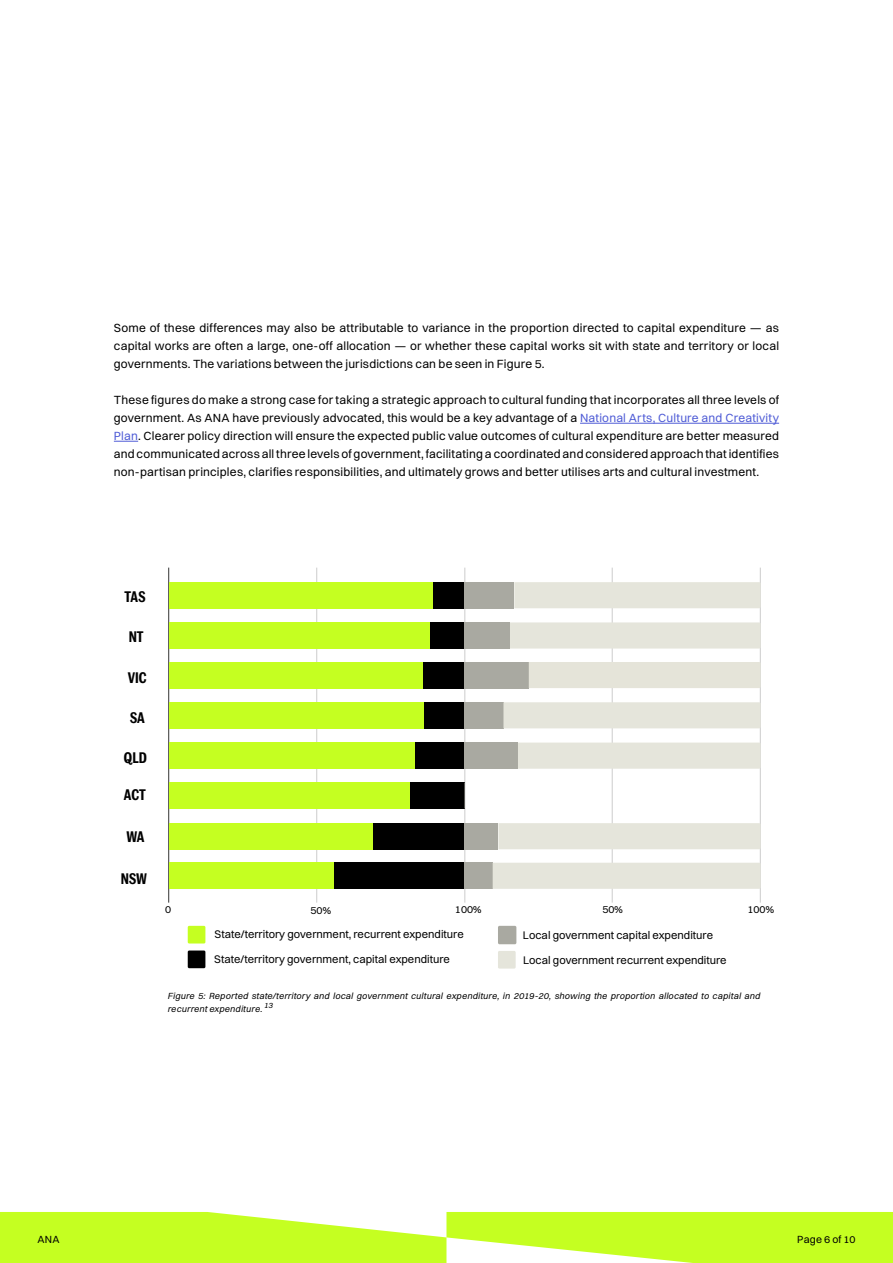
<style>
.page{position:relative;width:893px;height:1263px;background:#fff}
.page>*{position:absolute;margin:0;border:0;box-sizing:border-box;transform-origin:0 0}
.t1{font:600 14.85px "Marr Sans Cond";color:#000}
.t2{font:12px/18px "Switzer";letter-spacing:.015em;color:#000;text-align:justify}
.t3{font:11.25px "Switzer";color:#000}
.t4{font:10.5px "Switzer";color:#000}
.t5{font:italic 9px/13.5px "Switzer";letter-spacing:.02em;color:#000}
.t6{font:italic 7.8px "Switzer";color:#000}
.s1{color:#4f5cd6}
</style>
<div class="page">
<svg style="left:0;top:1212px;width:892px;height:51px;background:#ccff3f"></svg>
<hr style="left:580px;top:423px;width:199px;height:1px;background:#4f5cd6">
<svg style="left:114px;top:441px;width:24px;height:1px"></svg>
<hr style="left:168px;top:568px;width:1px;height:335px;background:#333">
<hr style="left:316px;top:568px;width:1px;height:335px;background:#ccc">
<hr style="left:464px;top:568px;width:1px;height:335px;background:#ccc">
<hr style="left:612px;top:568px;width:1px;height:335px;background:#ccc">
<hr style="left:760px;top:568px;width:1px;height:335px;background:#ccc">
<div style="left:169px;top:863px;width:165px;height:26px;background:#c5ff21"></div>
<div style="left:169px;top:823px;width:204px;height:26px;background:#c5ff21"></div>
<div style="left:169px;top:783px;width:241px;height:26px;background:#c5ff21"></div>
<div style="left:169px;top:742px;width:246px;height:27px;background:#c5ff21"></div>
<div style="left:169px;top:702px;width:255px;height:26px;background:#c5ff21"></div>
<div style="left:169px;top:662px;width:254px;height:26px;background:#c5ff21"></div>
<div style="left:169px;top:622px;width:261px;height:26px;background:#c5ff21"></div>
<div style="left:169px;top:582px;width:264px;height:26px;background:#c5ff21"></div>
<div style="left:334px;top:863px;width:131px;height:26px;background:#000"></div>
<div style="left:373px;top:823px;width:91px;height:26px;background:#000"></div>
<div style="left:410px;top:783px;width:54px;height:26px;background:#000"></div>
<div style="left:415px;top:742px;width:49px;height:27px;background:#000"></div>
<div style="left:424px;top:702px;width:40px;height:26px;background:#000"></div>
<div style="left:423px;top:662px;width:41px;height:26px;background:#000"></div>
<div style="left:430px;top:622px;width:34px;height:26px;background:#000"></div>
<div style="left:433px;top:582px;width:31px;height:26px;background:#000"></div>
<div style="left:464px;top:863px;width:29px;height:26px;background:#a9a9a1"></div>
<div style="left:464px;top:823px;width:34px;height:26px;background:#a9a9a1"></div>
<div style="left:464px;top:742px;width:54px;height:27px;background:#a9a9a1"></div>
<div style="left:464px;top:702px;width:39px;height:26px;background:#a9a9a1"></div>
<div style="left:464px;top:662px;width:65px;height:26px;background:#a9a9a1"></div>
<div style="left:464px;top:622px;width:46px;height:26px;background:#a9a9a1"></div>
<div style="left:464px;top:582px;width:50px;height:26px;background:#a9a9a1"></div>
<div style="left:493px;top:863px;width:267px;height:26px;background:#e5e5db"></div>
<div style="left:498px;top:823px;width:262px;height:26px;background:#e5e5db"></div>
<svg style="left:518px;top:742px;width:242px;height:27px;background:#e5e5dc"></svg>
<div style="left:503px;top:702px;width:257px;height:26px;background:#e5e5db"></div>
<div style="left:529px;top:662px;width:231px;height:26px;background:#e5e4d9"></div>
<div style="left:510px;top:622px;width:250px;height:26px;background:#e5e5db"></div>
<div style="left:514px;top:582px;width:246px;height:26px;background:#e5e5db"></div>
<div style="left:188px;top:926px;width:17px;height:17px;background:#c5ff21"></div>
<div style="left:498px;top:951px;width:18px;height:17px;background:#e5e5db"></div>
<div style="left:188px;top:950px;width:17px;height:18px;background:#000"></div>
<div style="left:498px;top:926px;width:18px;height:18px;background:#a9a9a1;border-radius:2px"></div>
<svg style="left:892px;top:1212px;width:1px;height:51px"></svg>
<p class="t2" style="left:114px;top:319px;width:667px">Some of these differences may also be attributable to variance in the proportion directed to capital expenditure — as capital works are often a large, one-off allocation — or whether these capital works sit with state and territory or local governments. The variations between the jurisdictions can be seen in Figure 5.</p>
<p class="t2" style="left:114px;top:391px;width:667px">These figures do make a strong case for taking a strategic approach to cultural funding that incorporates all three levels of government. As ANA have previously advocated, this would be a key advantage of a <span class="s1">National Arts, Culture and Creativity Plan</span>. Clearer policy direction will ensure the expected public value outcomes of cultural expenditure are better measured and communicated across all three levels of government, facilitating a coordinated and considered approach that identifies non-partisan principles, clarifies responsibilities, and ultimately grows and better utilises arts and cultural investment.</p>
<p class="t1" style="left:125px;top:586px;width:22px">TAS</p>
<p class="t1" style="left:129px;top:626px;width:16px">NT</p>
<p class="t1" style="left:128px;top:666px;width:20px">VIC</p>
<p class="t1" style="left:130px;top:707px;width:16px">SA</p>
<p class="t1" style="left:124px;top:747px;width:25px">QLD</p>
<p class="t1" style="left:124px;top:784px;width:23px">ACT</p>
<p class="t1" style="left:126px;top:826px;width:20px">WA</p>
<p class="t1" style="left:121px;top:867px;width:28px">NSW</p>
<p class="t4" style="left:165px;top:903px;width:8px">0</p>
<p class="t4" style="left:311px;top:904px;width:22px">50%</p>
<p class="t4" style="left:455px;top:902px;width:28px">100%</p>
<p class="t4" style="left:602px;top:902px;width:22px">50%</p>
<p class="t4" style="left:747px;top:902px;width:28px">100%</p>
<p class="t3" style="left:215px;top:927px;width:251px">State/territory government, recurrent expenditure</p>
<p class="t3" style="left:214px;top:952px;width:237px">State/territory government, capital expenditure</p>
<p class="t3" style="left:523px;top:928px;width:192px">Local government capital expenditure</p>
<p class="t3" style="left:523px;top:954px;width:205px">Local government recurrent expenditure</p>
<p class="t5" style="left:167px;top:989px;width:594px">Figure 5: Reported state/territory and local government cultural expenditure, in 2019-20, showing the proportion allocated to capital and recurrent expenditure.</p>
<p class="t6" style="left:264px;top:1000px;width:10px">13</p>
<p class="t4" style="left:38px;top:1232px;width:24px">ANA</p>
<p class="t4" style="left:797px;top:1232px;width:60px">Page 6 of 10</p>
</div>
